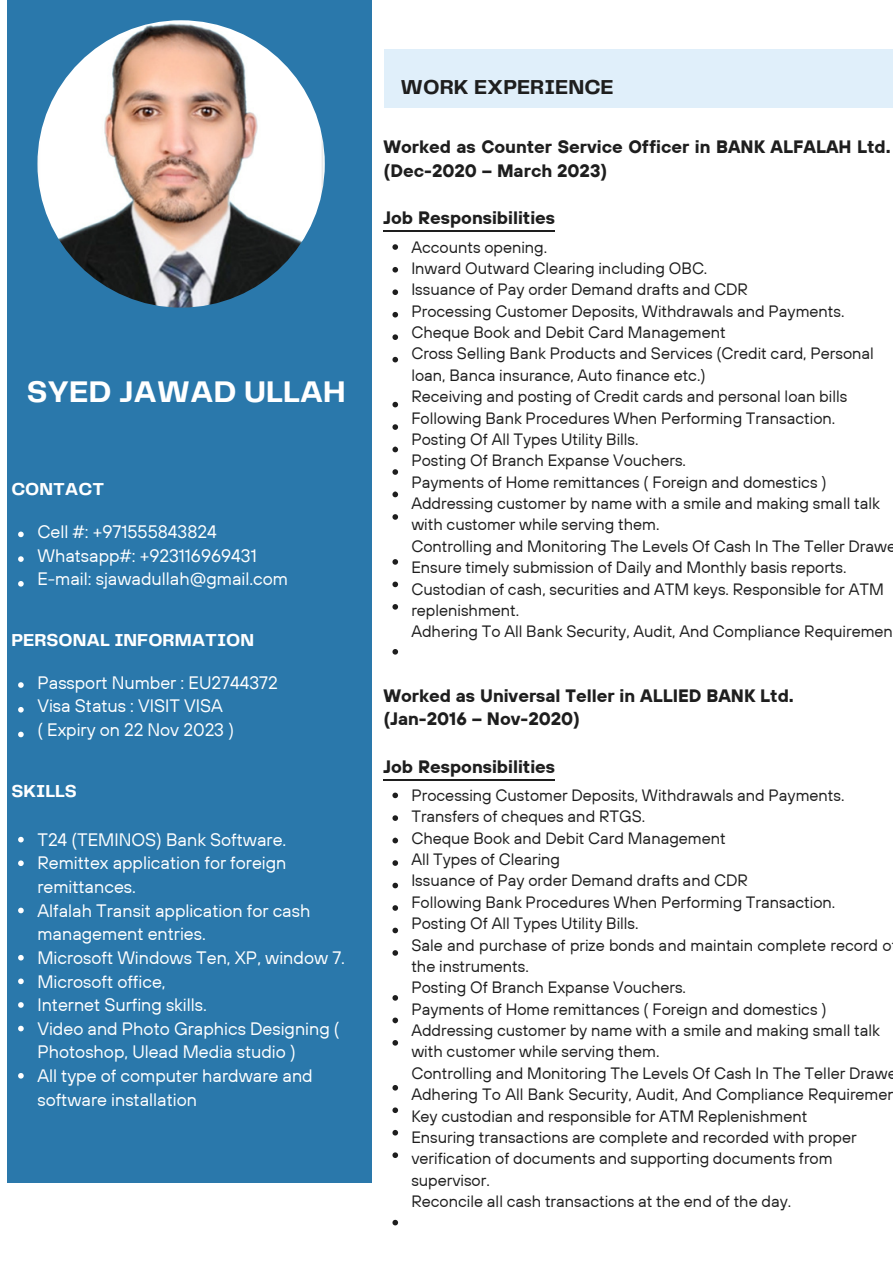
<style>
.page{position:relative;width:893px;height:1264px;background:#fff}
.page>*{position:absolute;margin:0;border:0;box-sizing:border-box;transform-origin:0 0}
.t1{font:700 31.05px "Telegraf";color:#fff}
.t2{font:700 21px "Telegraf";color:#1e1e1e}
.t3{font:18px/23.5px "TT Hoves";color:#fff}
.t4{font:700 18px "Telegraf";color:#fff}
.t5{font:700 17.85px/23.5px "TT Hoves";color:#1e1e1e}
.t6{font:16.35px/21.3px "TT Hoves";color:#1e1e1e}
</style>
<div class="page">
<div style="left:7px;top:0;width:364px;height:1182px;background:#2a78ab"></div>
<div style="left:384px;top:49px;width:508px;height:58px;background:#e0effa"></div>
<svg style="left:18px;top:531px;width:6px;height:6px"></svg>
<svg style="left:18px;top:556px;width:6px;height:6px"></svg>
<svg style="left:18px;top:581px;width:6px;height:5px"></svg>
<svg style="left:18px;top:682px;width:6px;height:6px"></svg>
<svg style="left:18px;top:707px;width:6px;height:5px"></svg>
<svg style="left:18px;top:731px;width:6px;height:6px"></svg>
<hr style="left:383px;top:231px;width:172px;height:1px;background:#1e1e1e">
<svg style="left:392px;top:244px;width:6px;height:6px"></svg>
<svg style="left:392px;top:267px;width:6px;height:5px"></svg>
<svg style="left:392px;top:289px;width:6px;height:6px"></svg>
<svg style="left:392px;top:312px;width:6px;height:5px"></svg>
<svg style="left:392px;top:334px;width:6px;height:6px"></svg>
<svg style="left:392px;top:357px;width:6px;height:5px"></svg>
<svg style="left:392px;top:402px;width:6px;height:5px"></svg>
<svg style="left:392px;top:424px;width:6px;height:6px"></svg>
<svg style="left:392px;top:447px;width:6px;height:5px"></svg>
<svg style="left:392px;top:469px;width:6px;height:6px"></svg>
<svg style="left:392px;top:491px;width:6px;height:6px"></svg>
<svg style="left:392px;top:514px;width:6px;height:6px"></svg>
<svg style="left:392px;top:559px;width:6px;height:5px"></svg>
<svg style="left:392px;top:581px;width:6px;height:6px"></svg>
<svg style="left:392px;top:604px;width:6px;height:5px"></svg>
<svg style="left:392px;top:649px;width:6px;height:5px"></svg>
<svg style="left:392px;top:792px;width:6px;height:6px"></svg>
<hr style="left:383px;top:779px;width:172px;height:1px;background:#1e1e1e">
<svg style="left:392px;top:815px;width:6px;height:6px"></svg>
<svg style="left:392px;top:837px;width:6px;height:6px"></svg>
<svg style="left:392px;top:860px;width:6px;height:5px"></svg>
<svg style="left:392px;top:882px;width:6px;height:6px"></svg>
<svg style="left:392px;top:905px;width:6px;height:5px"></svg>
<svg style="left:392px;top:927px;width:6px;height:6px"></svg>
<svg style="left:392px;top:950px;width:6px;height:5px"></svg>
<svg style="left:392px;top:995px;width:6px;height:5px"></svg>
<svg style="left:392px;top:1017px;width:6px;height:6px"></svg>
<svg style="left:392px;top:1040px;width:6px;height:5px"></svg>
<svg style="left:392px;top:1085px;width:6px;height:5px"></svg>
<svg style="left:392px;top:1107px;width:6px;height:6px"></svg>
<svg style="left:392px;top:1129px;width:6px;height:6px"></svg>
<svg style="left:392px;top:1152px;width:6px;height:5px"></svg>
<svg style="left:392px;top:1219px;width:6px;height:6px"></svg>
<img style="left:37px;top:20px;width:288px;height:287px;border-radius:50%">
<svg style="left:18px;top:836px;width:6px;height:6px"></svg>
<svg style="left:18px;top:860px;width:6px;height:6px"></svg>
<svg style="left:18px;top:907px;width:6px;height:6px"></svg>
<svg style="left:18px;top:955px;width:6px;height:5px"></svg>
<svg style="left:18px;top:978px;width:6px;height:6px"></svg>
<svg style="left:18px;top:1002px;width:6px;height:5px"></svg>
<svg style="left:18px;top:1025px;width:6px;height:6px"></svg>
<svg style="left:18px;top:1073px;width:6px;height:5px"></svg>
<p class="t1" style="left:27px;top:379px;width:320px">SYED JAWAD ULLAH</p>
<p class="t4" style="left:11px;top:481px;width:94px">CONTACT</p>
<p class="t3" style="left:37px;top:519px;width:252px">Cell #: +971555843824<br>Whatsapp#: +923116969431<br>E-mail: sjawadullah@gmail.com</p>
<p class="t4" style="left:11px;top:632px;width:244px">PERSONAL INFORMATION</p>
<p class="t3" style="left:37px;top:670px;width:242px">Passport Number : EU2744372<br>Visa Status : VISIT VISA</p>
<p class="t3" style="left:37px;top:717px;width:198px">( Expiry on 22 Nov 2023 )</p>
<p class="t4" style="left:11px;top:783px;width:67px">SKILLS</p>
<p class="t3" style="left:37px;top:827px;width:250px">T24 (TEMINOS) Bank Software.</p>
<p class="t3" style="left:37px;top:851px;width:250px">Remittex application for foreign remittances.</p>
<p class="t3" style="left:37px;top:898px;width:274px">Alfalah Transit application for cash management entries.</p>
<p class="t3" style="left:37px;top:945px;width:309px">Microsoft Windows Ten, XP, window 7.</p>
<p class="t3" style="left:37px;top:969px;width:130px">Microsoft office,</p>
<p class="t3" style="left:37px;top:992px;width:171px">Internet Surfing skills.</p>
<p class="t3" style="left:37px;top:1016px;width:304px">Video and Photo Graphics Designing (<br>Photoshop, Ulead Media studio )</p>
<p class="t3" style="left:37px;top:1063px;width:277px">All type of computer hardware and software installation</p>
<p class="t2" style="left:400px;top:78px;width:215px">WORK EXPERIENCE</p>
<p class="t5" style="left:383px;top:135px;width:509px">Worked as Counter Service Officer in BANK ALFALAH Ltd. (Dec-2020 – March 2023)</p>
<p class="t5" style="left:383px;top:206px;width:173px">Job Responsibilities</p>
<p class="t6" style="left:411px;top:236px;width:137px">Accounts opening.</p>
<p class="t6" style="left:411px;top:257px;width:297px">Inward Outward Clearing including OBC.</p>
<p class="t6" style="left:411px;top:279px;width:338px">Issuance of Pay order Demand drafts and CDR</p>
<p class="t6" style="left:411px;top:300px;width:434px">Processing Customer Deposits, Withdrawals and Payments.<br>Cheque Book and Debit Card Management</p>
<p class="t6" style="left:411px;top:343px;width:464px">Cross Selling Bank Products and Services (Credit card, Personal loan, Banca insurance, Auto finance etc.)</p>
<p class="t6" style="left:411px;top:385px;width:437px">Receiving and posting of Credit cards and personal loan bills<br>Following Bank Procedures When Performing Transaction.</p>
<p class="t6" style="left:411px;top:428px;width:229px">Posting Of All Types Utility Bills.</p>
<p class="t6" style="left:411px;top:449px;width:276px">Posting Of Branch Expanse Vouchers.</p>
<p class="t6" style="left:411px;top:471px;width:470px">Payments of Home remittances ( Foreign and domestics )<br>Addressing customer by name with a smile and making small talk with customer while serving them.</p>
<p class="t6" style="left:411px;top:535px;width:486px">Controlling and Monitoring The Levels Of Cash In The Teller Drawe Ensure timely submission of Daily and Monthly basis reports.<br>Custodian of cash, securities and ATM keys. Responsible for ATM replenishment.</p>
<p class="t6" style="left:411px;top:620px;width:483px">Adhering To All Bank Security, Audit, And Compliance Requiremen</p>
<p class="t5" style="left:383px;top:683px;width:412px">Worked as Universal Teller in ALLIED BANK Ltd. (Jan-2016 – Nov-2020)</p>
<p class="t5" style="left:383px;top:754px;width:173px">Job Responsibilities</p>
<p class="t6" style="left:411px;top:784px;width:434px">Processing Customer Deposits, Withdrawals and Payments.<br>Transfers of cheques and RTGS.</p>
<p class="t6" style="left:411px;top:827px;width:316px">Cheque Book and Debit Card Management</p>
<p class="t6" style="left:411px;top:848px;width:150px">All Types of Clearing</p>
<p class="t6" style="left:411px;top:869px;width:338px">Issuance of Pay order Demand drafts and CDR</p>
<p class="t6" style="left:411px;top:891px;width:425px">Following Bank Procedures When Performing Transaction.</p>
<p class="t6" style="left:411px;top:912px;width:229px">Posting Of All Types Utility Bills.</p>
<p class="t6" style="left:411px;top:933px;width:482px">Sale and purchase of prize bonds and maintain complete record o the instruments.</p>
<p class="t6" style="left:411px;top:976px;width:276px">Posting Of Branch Expanse Vouchers.</p>
<p class="t6" style="left:411px;top:997px;width:470px">Payments of Home remittances ( Foreign and domestics )<br>Addressing customer by name with a smile and making small talk with customer while serving them.</p>
<p class="t6" style="left:411px;top:1062px;width:487px;text-align:justify">Controlling and Monitoring The Levels Of Cash In The Teller Drawe Adhering To All Bank Security, Audit, And Compliance Requiremen Key custodian and responsible for ATM Replenishment</p>
<p class="t6" style="left:411px;top:1126px;width:446px">Ensuring transactions are complete and recorded with proper verification of documents and supporting documents from supervisor.</p>
<p class="t6" style="left:411px;top:1190px;width:381px">Reconcile all cash transactions at the end of the day.</p>
</div>
